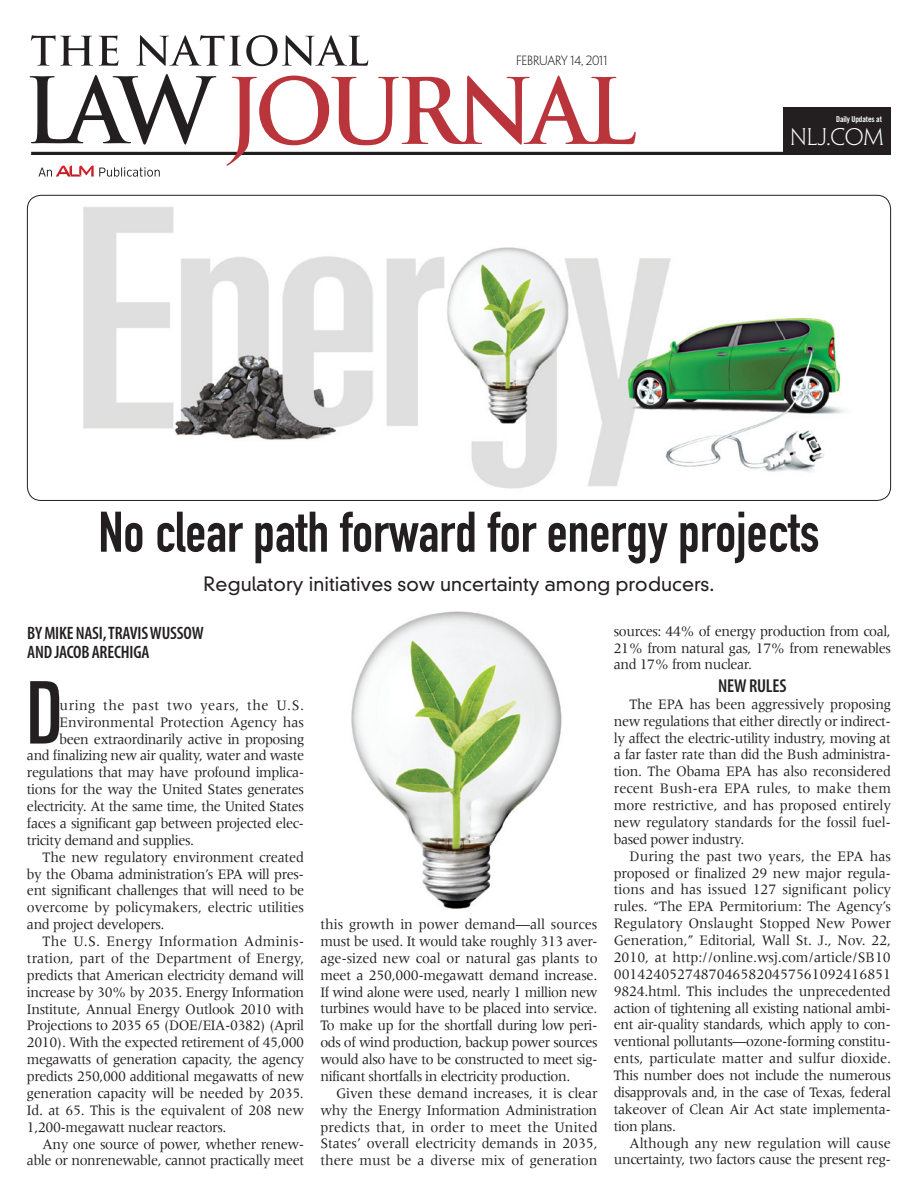
<style>
.page{position:relative;width:918px;height:1188px;background:#fff}
.page>*{position:absolute;margin:0;border:0;box-sizing:border-box;transform-origin:0 0}
.t1{font:ultra-condensed 86.4px "Univers LT Std";color:#231f20}
.t2{font:56.25px "DIN Engschrift Std";color:#231f20}
.t3{font:300 21.6px "Penumbra Half Serif Std";color:#fff}
.t4{font:300 19.2px "DIN Neuzeit Grotesk Std";color:#231f20}
.t5{font:600 condensed 18.75px "Myriad Pro";letter-spacing:-.01em;color:#231f20}
.t6{font:600 condensed 18px/19.5px "Myriad Pro";letter-spacing:-.01em;color:#231f20}
.t7{font:15px/16.8px "Meridien LT Std";letter-spacing:-.03em;color:#231f20;text-align:justify;scale:.95 1}
.t8{font:15px "Meridien LT Std";letter-spacing:-.005em;color:#231f20;scale:.95 1}
.t9{font:15px "Meridien LT Std";color:#231f20;scale:.95 1}
.t10{font:15px "Meridien LT Std";letter-spacing:.015em;color:#231f20;scale:.95 1}
.t11{font:15px "Meridien LT Std";letter-spacing:.03em;color:#231f20;scale:.95 1}
.t12{font:300 12px "Penumbra Flare Std";letter-spacing:-.01em;color:#231f20}
.t13{font:8.1px "Trade Gothic LT Std Bd Cn 20";letter-spacing:-.015em;color:#fff}
</style>
<div class="page">
<hr style="left:31px;top:152px;width:860px;height:3px;background:#231f20">
<svg style="left:227px;top:76px;width:409px;height:90px"></svg>
<svg style="left:31px;top:35px;width:337px;height:31px"></svg>
<svg style="left:30px;top:74px;width:186px;height:71px"></svg>
<div style="left:783px;top:108px;width:108px;height:45px;background:#231f20"></div>
<svg style="left:38px;top:166px;width:122px;height:11px"></svg>
<img style="left:83px;top:207px;width:763px;height:282px">
<img style="left:351px;top:611px;width:211px;height:298px">
<p class="t12" style="left:516px;top:53px;width:93px">FEBRUARY 14, 2011</p>
<p class="t13" style="left:836px;top:114px;width:47px">Daily Updates at</p>
<h3 class="t3" style="left:790px;top:125px;width:95px">NLJ.COM</h3>
<h2 class="t2" style="left:98px;top:499px;width:723px">No clear path forward for energy projects</h2>
<p class="t4" style="left:204px;top:572px;width:512px">Regulatory initiatives sow uncertainty among producers.</p>
<p class="t6" style="left:27px;top:623px;width:177px">BY MIKE NASI, TRAVIS WUSSOW<br>AND JACOB ARECHIGA</p>
<h1 class="t1" style="left:27px;top:664px;width:37px">D</h1>
<p class="t11" style="left:60px;top:697px;width:259px">uring the past two years, the U.S.</p>
<p class="t8" style="left:60px;top:714px;width:259px">Environmental Protection Agency has</p>
<p class="t7" style="left:60px;top:730px;width:259px">been extraordinarily active in proposing</p>
<p class="t7" style="left:27px;top:747px;width:293px">and finalizing new air quality, water and waste</p>
<p class="t7" style="left:27px;top:764px;width:293px">regulations that may have profound implica-</p>
<p class="t7" style="left:27px;top:781px;width:293px">tions for the way the United States generates</p>
<p class="t7" style="left:27px;top:798px;width:293px">electricity. At the same time, the United States</p>
<p class="t7" style="left:27px;top:815px;width:293px">faces a significant gap between projected elec-</p>
<p class="t7" style="left:27px;top:832px;width:177px">tricity demand and supplies.</p>
<p class="t7" style="left:43px;top:848px;width:277px">The new regulatory environment created</p>
<p class="t7" style="left:27px;top:865px;width:293px">by the Obama administration’s EPA will pres-</p>
<p class="t7" style="left:27px;top:882px;width:293px">ent significant challenges that will need to be</p>
<p class="t8" style="left:27px;top:899px;width:293px">overcome by policymakers, electric utilities</p>
<p class="t7" style="left:27px;top:916px;width:146px">and project developers.</p>
<p class="t10" style="left:43px;top:933px;width:277px">The U.S. Energy Information Adminis-</p>
<p class="t9" style="left:27px;top:950px;width:293px">tration, part of the Department of Energy,</p>
<p class="t7" style="left:27px;top:967px;width:293px">predicts that American electricity demand will</p>
<p class="t7" style="left:27px;top:983px;width:293px">increase by 30% by 2035. Energy Information</p>
<p class="t7" style="left:27px;top:1000px;width:293px">Institute, Annual Energy Outlook 2010 with</p>
<p class="t7" style="left:27px;top:1017px;width:293px">Projections to 2035 65 (DOE/EIA- 0382) (April</p>
<p class="t7" style="left:27px;top:1034px;width:293px">2010). With the expected retirement of 45,000</p>
<p class="t7" style="left:27px;top:1051px;width:293px">megawatts of generation capacity, the agency</p>
<p class="t7" style="left:27px;top:1068px;width:293px">predicts 250,000 additional megawatts of new</p>
<p class="t7" style="left:27px;top:1085px;width:293px">generation capacity will be needed by 2035.</p>
<p class="t7" style="left:27px;top:1102px;width:293px">Id. at 65. This is the equivalent of 208 new</p>
<p class="t7" style="left:27px;top:1118px;width:211px">1,200- megawatt nuclear reactors.</p>
<p class="t7" style="left:43px;top:1135px;width:277px">Any one source of power, whether renew-</p>
<p class="t7" style="left:27px;top:1152px;width:293px">able or nonrenewable, cannot practically meet</p>
<p class="t7" style="left:320px;top:916px;width:293px">this growth in power demand—all sources must be used. It would take roughly 313 aver&shy;age- sized new coal or natural gas plants to meet a 250,000- megawatt demand increase.<br>If wind alone were used, nearly 1 million new turbines would have to be placed into service.<br>To make up for the shortfall during low peri&shy;ods of wind production, backup power sources would also have to be constructed to meet sig&shy;nificant shortfalls in electricity production.</p>
<p class="t7" style="left:320px;top:1085px;width:293px;text-indent:16px">Given these demand increases, it is clear why the Energy Information Administration predicts that, in order to meet the United States’ overall electricity demands in 2035, there must be a diverse mix of generation</p>
<p class="t7" style="left:614px;top:622px;width:293px">sources: 44% of energy production from coal, 21% from natural gas, 17% from renewables and 17% from nuclear.</p>
<p class="t5" style="left:718px;top:675px;width:70px">NEW RULES</p>
<p class="t7" style="left:614px;top:696px;width:293px;text-align:left;text-indent:16px">The EPA has been aggressively proposing new regulations that either directly or indirect&shy;ly affect the electric- utility industry, moving at a far faster rate than did the Bush administra&shy;tion. The Obama EPA has also reconsidered recent Bush- era EPA rules, to make them more restrictive, and has proposed entirely new regulatory standards for the fossil fuel&shy;based power industry.</p>
<p class="t7" style="left:614px;top:847px;width:293px;text-indent:16px">During the past two years, the EPA has proposed or finalized 29 new major regula&shy;tions and has issued 127 significant policy rules. “The EPA Permitorium: The Agency’s Regulatory Onslaught Stopped New Power Generation,” Editorial, Wall St. J., Nov. 22, 2010, at http://online.wsj.com/article/SB10<br>00142405274870465820457561092416851<br>9824.html. This includes the unprecedented action of tightening all existing national ambi&shy;ent air- quality standards, which apply to con&shy;ventional pollutants—ozone- forming constitu&shy;ents, particulate matter and sulfur dioxide.<br>This number does not include the numerous disapprovals and, in the case of Texas, federal takeover of Clean Air Act state implementa&shy;tion plans.</p>
<p class="t7" style="left:614px;top:1134px;width:293px;text-align:right">Although any new regulation will cause uncertainty, two factors cause the present reg-</p>
</div>
